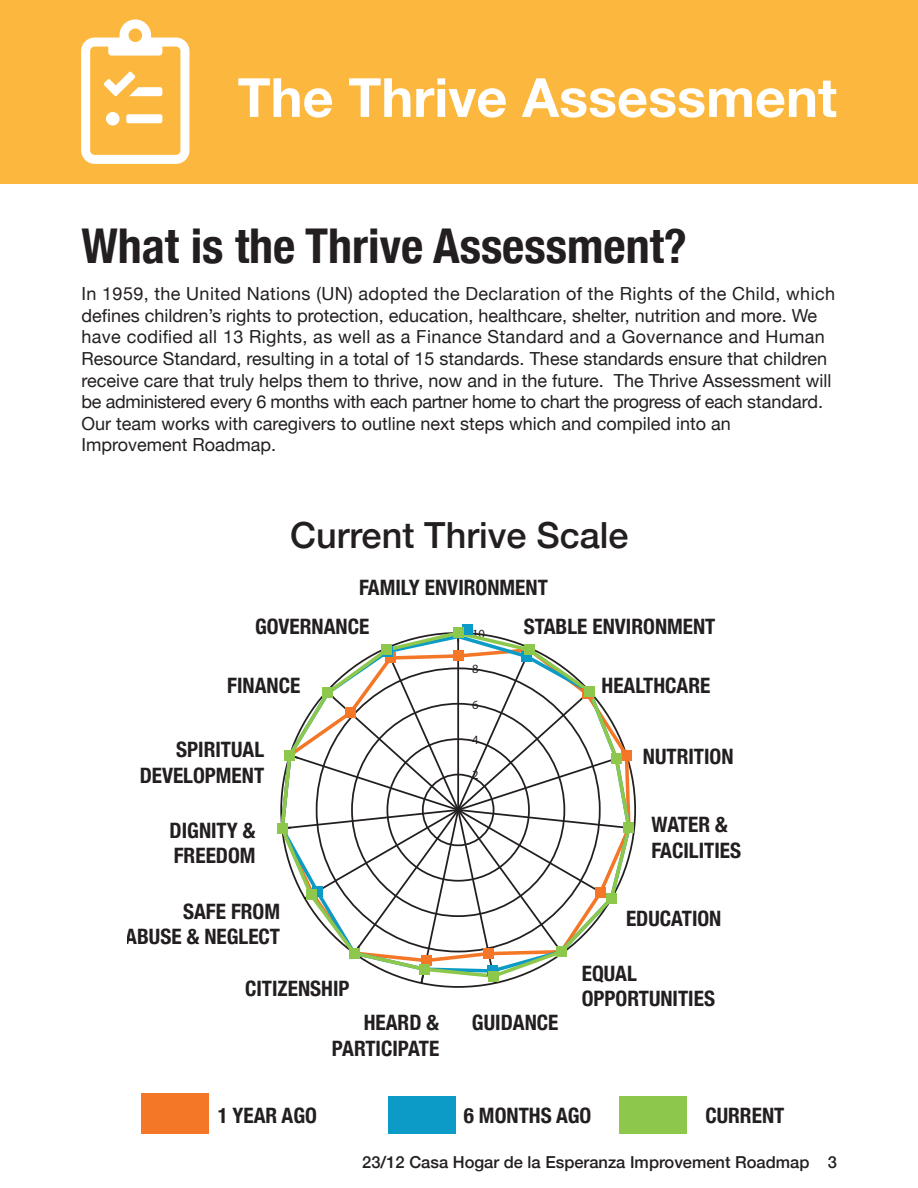
<style>
.page{position:relative;width:918px;height:1188px;background:#fff}
.page>*{position:absolute;margin:0;border:0;box-sizing:border-box;transform-origin:0 0}
.t1{font:700 54px "Helvetica Neue";color:#fff}
.t2{font:700 condensed 48px "Helvetica Neue";color:#231f20}
.t3{font:500 36px "Helvetica Neue";color:#231f20}
.t4{font:700 condensed 21.3px/25.5px "Helvetica Neue";color:#231f20;text-align:right}
.Body{font:18px/21.6px "Helvetica Neue";color:#231f20}
.Numbering{font:500 16.5px "Helvetica Neue";color:#231f20}
.t5{font:12.6px "Myriad Pro";color:#231f20}
</style>
<div class="page">
<div style="left:0;top:0;width:918px;height:183px;background:#fcb73e"></div>
<svg style="left:81px;top:19px;width:108px;height:145px"></svg>
<div style="left:141px;top:1094px;width:68px;height:40px;background:#f47728"></div>
<div style="left:388px;top:1097px;width:67px;height:37px;background:#0c9bc7"></div>
<div style="left:620px;top:1096px;width:67px;height:38px;background:#8dc74c"></div>
<svg style="left:280px;top:631px;width:351px;height:347px"></svg>
<div style="left:453px;top:651px;width:10px;height:10px;background:#f47728"></div>
<div style="left:582px;top:689px;width:10px;height:10px;background:#f47728"></div>
<div style="left:621px;top:750px;width:11px;height:11px;background:#f47728"></div>
<div style="left:595px;top:887px;width:11px;height:11px;background:#f47728"></div>
<div style="left:483px;top:948px;width:11px;height:11px;background:#f47728"></div>
<div style="left:421px;top:955px;width:10px;height:11px;background:#f47728"></div>
<div style="left:307px;top:889px;width:11px;height:10px;background:#8dc74c"></div>
<div style="left:345px;top:708px;width:11px;height:10px;background:#f47728"></div>
<div style="left:385px;top:653px;width:11px;height:10px;background:#f47728"></div>
<div style="left:462px;top:625px;width:10px;height:10px;background:#0c9bc7"></div>
<div style="left:521px;top:651px;width:11px;height:11px;background:#0c9bc7"></div>
<div style="left:624px;top:822px;width:10px;height:11px;background:#8dc74c"></div>
<div style="left:487px;top:966px;width:11px;height:10px;background:#0c9bc7"></div>
<svg style="left:312px;top:886px;width:10px;height:11px"></svg>
<div style="left:382px;top:646px;width:11px;height:11px;background:#0c9bc7"></div>
<div style="left:453px;top:628px;width:10px;height:10px;background:#8dc74c"></div>
<div style="left:524px;top:645px;width:11px;height:10px;background:#8dc74c"></div>
<div style="left:584px;top:686px;width:11px;height:11px;background:#8dc74c"></div>
<div style="left:611px;top:753px;width:11px;height:11px;background:#8dc74c"></div>
<div style="left:606px;top:893px;width:11px;height:11px;background:#8dc74c"></div>
<div style="left:556px;top:946px;width:10px;height:11px;background:#8dc74c"></div>
<div style="left:488px;top:971px;width:11px;height:10px;background:#8dc74c"></div>
<div style="left:419px;top:964px;width:11px;height:11px;background:#8dc74c"></div>
<div style="left:349px;top:948px;width:10px;height:10px;background:#8dc74c"></div>
<div style="left:306px;top:890px;width:10px;height:10px;background:#8dc74c"></div>
<div style="left:277px;top:823px;width:10px;height:11px;background:#8dc74c"></div>
<div style="left:285px;top:750px;width:10px;height:11px;background:#8dc74c"></div>
<div style="left:323px;top:687px;width:10px;height:11px;background:#8dc74c"></div>
<div style="left:382px;top:645px;width:10px;height:10px;background:#8dc74c"></div>
<h1 class="t1" style="left:238px;top:55px;width:601px">The Thrive Assessment</h1>
<h2 class="t2" style="left:81px;top:206px;width:607px">What is the Thrive Assessment?</h2>
<p class="Body" style="left:82px;top:284px;width:755px">In 1959, the United Nations (UN) adopted the Declaration of the Rights of the Child, which defines children’s rights to protection, education, healthcare, shelter, nutrition and more. We have codified all 13 Rights, as well as a Finance Standard and a Governance and Human Resource Standard, resulting in a total of 15 standards. These standards ensure that children receive care that truly helps them to thrive, now and in the future. The Thrive Assessment will be administered every 6 months with each partner home to chart the progress of each standard.<br>Our team works with caregivers to outline next steps which and compiled into an Improvement Roadmap.</p>
<h3 class="t3" style="left:290px;top:506px;width:340px">Current Thrive Scale</h3>
<p class="t4" style="left:359px;top:573px;width:190px">FAMILY ENVIRONMENT</p>
<p class="t4" style="left:255px;top:612px;width:116px">GOVERNANCE</p>
<p class="t5" style="left:472px;top:626px;width:14px">10</p>
<p class="t4" style="left:227px;top:671px;width:75px">FINANCE</p>
<p class="t5" style="left:472px;top:661px;width:8px">8</p>
<p class="t5" style="left:472px;top:697px;width:8px">6</p>
<p class="t4" style="left:524px;top:612px;width:193px">STABLE ENVIRONMENT</p>
<p class="t4" style="left:602px;top:671px;width:110px">HEALTHCARE</p>
<p class="t5" style="left:472px;top:732px;width:8px">4</p>
<p class="t4" style="left:140px;top:736px;width:126px">SPIRITUAL<br>DEVELOPMENT</p>
<p class="t4" style="left:170px;top:816px;width:88px;text-align:left">DIGNITY &amp;<br>FREEDOM</p>
<p class="t4" style="left:125px;top:897px;width:156px">SAFE FROM<br>ABUSE &amp; NEGLECT</p>
<p class="t4" style="left:245px;top:975px;width:106px">CITIZENSHIP</p>
<p class="t4" style="left:332px;top:1008px;width:109px">HEARD &amp;<br>PARTICIPATE</p>
<p class="t4" style="left:472px;top:1008px;width:88px">GUIDANCE</p>
<p class="t5" style="left:472px;top:767px;width:8px">2</p>
<p class="t4" style="left:643px;top:743px;width:92px">NUTRITION</p>
<p class="t4" style="left:652px;top:811px;width:91px;text-align:left">WATER &amp;<br>FACILITIES</p>
<p class="t4" style="left:626px;top:904px;width:97px">EDUCATION</p>
<p class="t4" style="left:582px;top:959px;width:135px;text-align:left">EQUAL<br>OPPORTUNITIES</p>
<p class="t4" style="left:218px;top:1102px;width:101px">1 YEAR AGO</p>
<p class="t4" style="left:464px;top:1102px;width:129px">6 MONTHS AGO</p>
<p class="t4" style="left:705px;top:1102px;width:81px">CURRENT</p>
<p class="Numbering" style="left:362px;top:1149px;width:476px">23/12 Casa Hogar de la Esperanza Improvement Roadmap 3</p>
</div>
